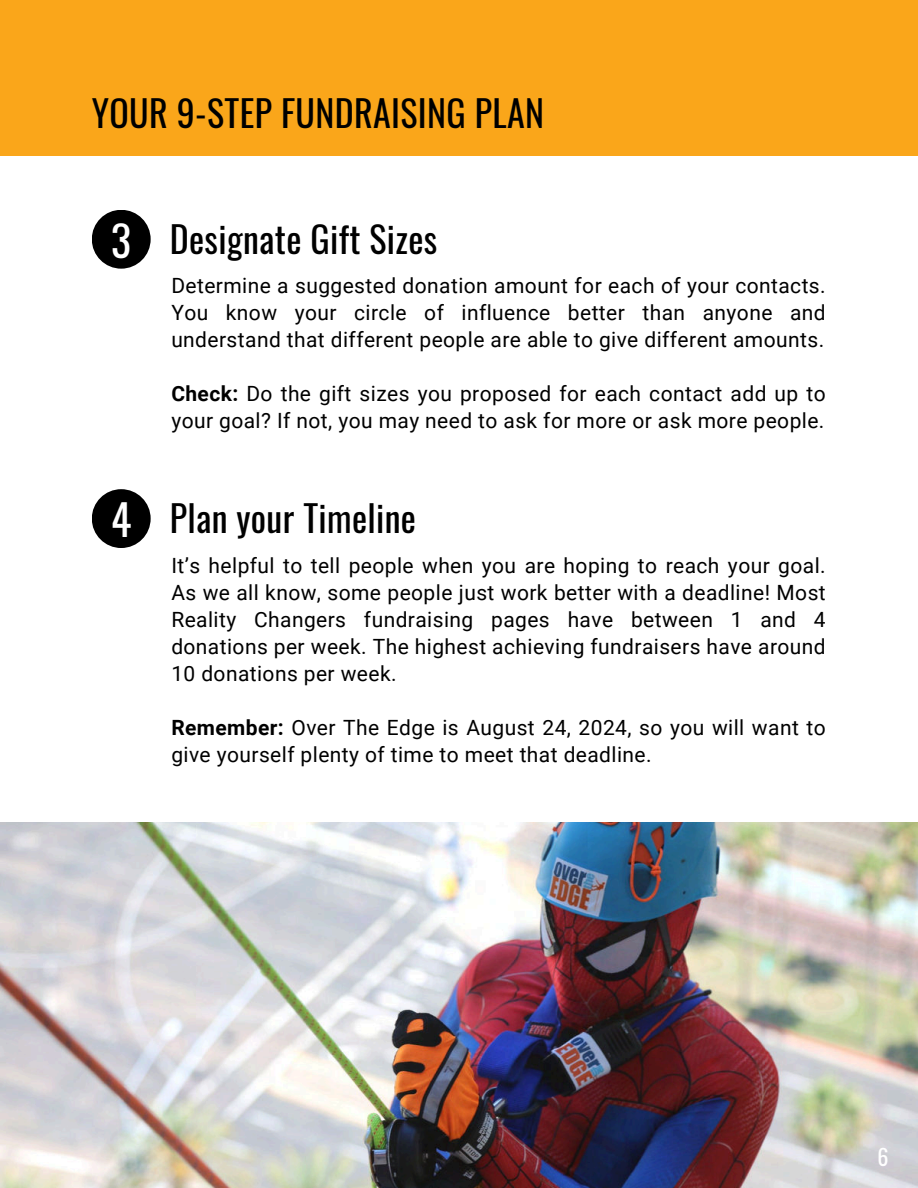
<style>
.page{position:relative;width:918px;height:1188px;background:#fff}
.page>*{position:absolute;margin:0;border:0;box-sizing:border-box;transform-origin:0 0}
.t1{font:36px "Oswald";letter-spacing:.01em;color:#000}
.t2{font:22.05px "Oswald";color:#fff}
.t3{font:21px/27px "Roboto";letter-spacing:.02em;color:#000;text-align:justify}
.s1{font-size:42px;color:#fff}
.s2{font-weight:700}
</style>
<div class="page">
<div style="left:0;top:0;width:918px;height:155px;background:#faa61a"></div>
<div style="left:92px;top:489px;width:59px;height:59px;background:#000;border-radius:50%"></div>
<div style="left:92px;top:210px;width:59px;height:59px;background:#000;border-radius:50%"></div>
<img style="left:0;top:823px;width:918px;height:365px">
<h1 class="t1" style="left:92px;top:81px;width:454px">YOUR 9-STEP FUNDRAISING PLAN</h1>
<h1 class="t1" style="left:111px;top:207px;width:328px"><span class="s1">3</span> Designate Gift Sizes</h1>
<p class="t3" style="left:171px;top:272px;width:656px">Determine a suggested donation amount for each of your contacts.<br>You know your circle of influence better than anyone and understand that different people are able to give different amounts.</p>
<p class="t3" style="left:171px;top:380px;width:656px"><span class="s2">Check:</span> Do the gift sizes you proposed for each contact add up to your goal? If not, you may need to ask for more or ask more people.</p>
<h1 class="t1" style="left:111px;top:487px;width:307px"><span class="s1">4</span> Plan your Timeline</h1>
<p class="t3" style="left:171px;top:551px;width:656px">It’s helpful to tell people when you are hoping to reach your goal.<br>As we all know, some people just work better with a deadline! Most Reality Changers fundraising pages have between 1 and 4 donations per week. The highest achieving fundraisers have around 10 donations per week.</p>
<p class="t3" style="left:171px;top:713px;width:656px"><span class="s2">Remember:</span> Over The Edge is August 24, 2024, so you will want to give yourself plenty of time to meet that deadline.</p>
<p class="t2" style="left:877px;top:1137px;width:13px">6</p>
</div>
